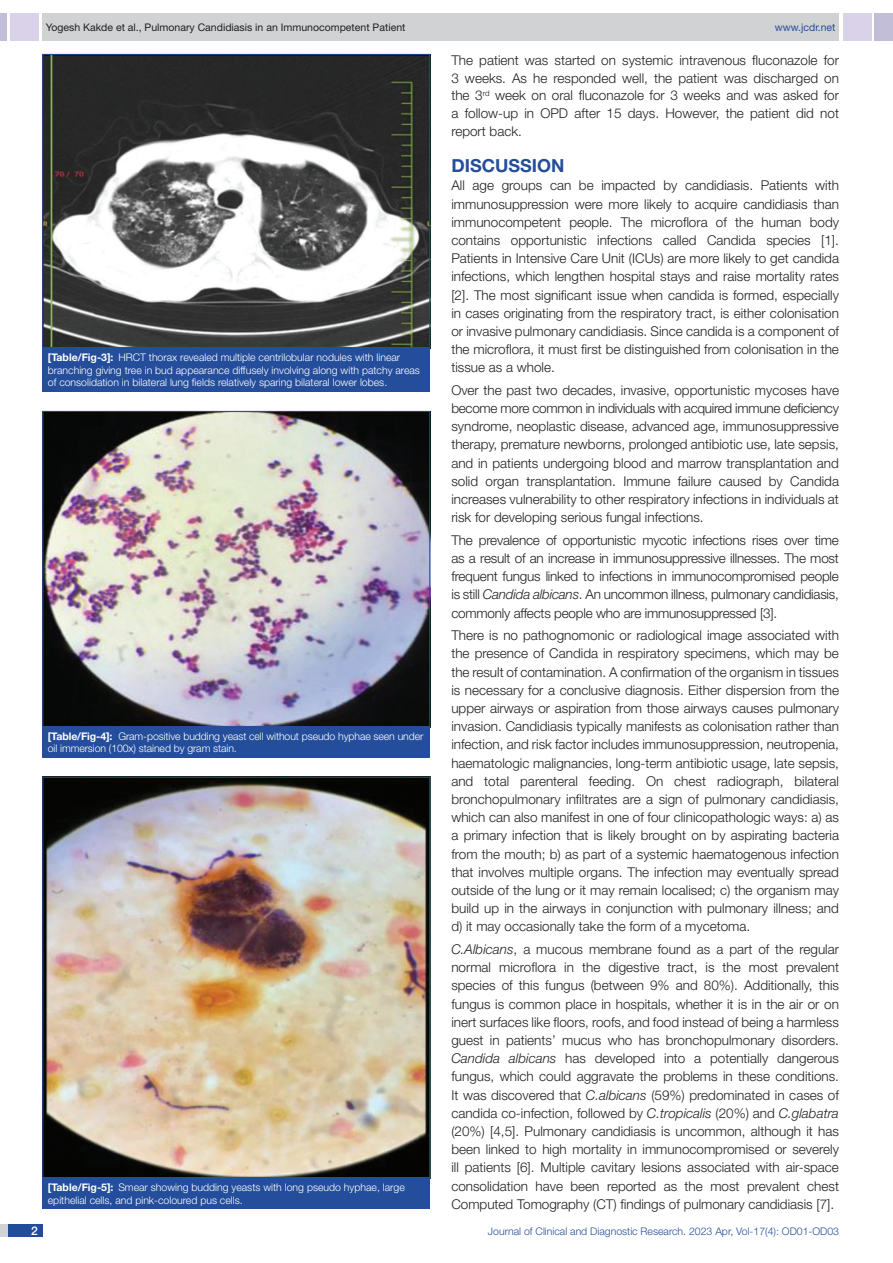
<style>
.page{position:relative;width:893px;height:1263px;background:#fff}
.page>*{position:absolute;margin:0;border:0;box-sizing:border-box;transform-origin:0 0}
.Heading{font:700 18px "Helvetica Neue";color:#244e9b}
.Body_text{font:300 13.5px/18.1px "Helvetica Neue";color:#231f20;text-align:justify}
.t1{font:500 12px "Helvetica Neue";color:#fff}
.TABLE_FIG{font:300 10.5px/12.6px "Helvetica Neue";color:#fff}
.t2{font:300 10.5px "Helvetica Neue";color:#244e9b}
.t3{font:10.5px "Helvetica Neue";color:#231f20}
.t4{font:10.5px "Helvetica Neue";color:#244e9b}
.s1{font-weight:700}
.s2{font-style:italic}
</style>
<div class="page">
<div style="left:0;top:13px;width:7px;height:28px;background:#c2bed7"></div>
<div style="left:10px;top:13px;width:29px;height:28px;background:#d9d2e8"></div>
<div style="left:43px;top:13px;width:796px;height:28px;background:#d1d2d4"></div>
<div style="left:875px;top:13px;width:18px;height:28px;background:#c2bed7"></div>
<div style="left:843px;top:13px;width:29px;height:28px;background:#d9d2e8"></div>
<div style="left:0;top:1224px;width:43px;height:13px;background:#d1d2d4"></div>
<div style="left:8px;top:1224px;width:35px;height:13px;background:#214c99"></div>
<img style="left:45px;top:779px;width:383px;height:398px">
<div style="left:43px;top:1177px;width:387px;height:32px;background:#244e9b"></div>
<img style="left:45px;top:413px;width:383px;height:312px">
<div style="left:43px;top:726px;width:387px;height:31px;background:#244e9b"></div>
<img style="left:45px;top:56px;width:383px;height:290px">
<div style="left:43px;top:54px;width:387px;height:294px;border:1px solid #244e9b"></div>
<div style="left:43px;top:347px;width:387px;height:45px;background:#244e9b"></div>
<p class="t3" style="left:46px;top:21px;width:361px">Yogesh Kakde et al., Pulmonary Candidiasis in an Immunocompetent Patient</p>
<p class="t4" style="left:775px;top:21px;width:62px">www.jcdr.net</p>
<p class="TABLE_FIG" style="left:48px;top:351px;width:374px"><span class="s1">[Table/Fig-3]:</span> HRCT thorax revealed multiple centrilobular nodules with linear branching giving tree in bud appearance diffusely involving along with patchy areas of consolidation in bilateral lung fields relatively sparing bilateral lower lobes.</p>
<p class="TABLE_FIG" style="left:48px;top:729px;width:377px"><span class="s1">[Table/Fig-4]:</span> Gram-positive budding yeast cell without pseudo hyphae seen under oil immersion (100x) stained by gram stain.</p>
<p class="TABLE_FIG" style="left:48px;top:1181px;width:358px"><span class="s1">[Table/Fig-5]:</span> Smear showing budding yeasts with long pseudo hyphae, large epithelial cells, and pink-coloured pus cells.</p>
<p class="Body_text" style="left:451px;top:51px;width:389px">The patient was started on systemic intravenous fluconazole for 3 weeks. As he responded well, the patient was discharged on the 3<sup>rd</sup> week on oral fluconazole for 3 weeks and was asked for a follow-up in OPD after 15 days. However, the patient did not report back.</p>
<p class="Heading" style="left:451px;top:155px;width:115px">DISCUSSION</p>
<p class="Body_text" style="left:451px;top:176px;width:389px">All age groups can be impacted by candidiasis. Patients with immunosuppression were more likely to acquire candidiasis than immunocompetent people. The microflora of the human body contains opportunistic infections called Candida species [1].<br>Patients in Intensive Care Unit (ICUs) are more likely to get candida infections, which lengthen hospital stays and raise mortality rates [2]. The most significant issue when candida is formed, especially in cases originating from the respiratory tract, is either colonisation or invasive pulmonary candidiasis. Since candida is a component of the microflora, it must first be distinguished from colonisation in the tissue as a whole.</p>
<p class="Body_text" style="left:451px;top:381px;width:389px">Over the past two decades, invasive, opportunistic mycoses have become more common in individuals with acquired immune deficiency syndrome, neoplastic disease, advanced age, immunosuppressive therapy, premature newborns, prolonged antibiotic use, late sepsis, and in patients undergoing blood and marrow transplantation and solid organ transplantation. Immune failure caused by Candida increases vulnerability to other respiratory infections in individuals at risk for developing serious fungal infections.</p>
<p class="Body_text" style="left:451px;top:531px;width:389px">The prevalence of opportunistic mycotic infections rises over time as a result of an increase in immunosuppressive illnesses. The most frequent fungus linked to infections in immunocompromised people is still <span class="s2">Candida albicans</span>. An uncommon illness, pulmonary candidiasis, commonly affects people who are immunosuppressed [3].</p>
<p class="Body_text" style="left:451px;top:626px;width:389px">There is no pathognomonic or radiological image associated with the presence of Candida in respiratory specimens, which may be the result of contamination. A confirmation of the organism in tissues is necessary for a conclusive diagnosis. Either dispersion from the upper airways or aspiration from those airways causes pulmonary invasion. Candidiasis typically manifests as colonisation rather than infection, and risk factor includes immunosuppression, neutropenia, haematologic malignancies, long-term antibiotic usage, late sepsis, and total parenteral feeding. On chest radiograph, bilateral bronchopulmonary infiltrates are a sign of pulmonary candidiasis, which can also manifest in one of four clinicopathologic ways: a) as a primary infection that is likely brought on by aspirating bacteria from the mouth; b) as part of a systemic haematogenous infection that involves multiple organs. The infection may eventually spread outside of the lung or it may remain localised; c) the organism may build up in the airways in conjunction with pulmonary illness; and d) it may occasionally take the form of a mycetoma.</p>
<p class="Body_text" style="left:451px;top:940px;width:389px"><span class="s2">C.Albicans</span>, a mucous membrane found as a part of the regular normal microflora in the digestive tract, is the most prevalent species of this fungus (between 9% and 80%). Additionally, this fungus is common place in hospitals, whether it is in the air or on inert surfaces like floors, roofs, and food instead of being a harmless guest in patients’ mucus who has bronchopulmonary disorders.<br><span class="s2">Candida albicans</span> has developed into a potentially dangerous fungus, which could aggravate the problems in these conditions.<br>It was discovered that <span class="s2">C.albicans</span> (59%) predominated in cases of candida co-infection, followed by <span class="s2">C.tropicalis</span> (20%) and <span class="s2">C.glabatra </span>(20%) [4,5]. Pulmonary candidiasis is uncommon, although it has been linked to high mortality in immunocompromised or severely ill patients [6]. Multiple cavitary lesions associated with air-space consolidation have been reported as the most prevalent chest Computed Tomography (CT) findings of pulmonary candidiasis [7].</p>
<p class="t1" style="left:31px;top:1223px;width:8px">2</p>
<p class="t2" style="left:488px;top:1225px;width:353px">Journal of Clinical and Diagnostic Research. 2023 Apr, Vol-17(4): OD01-OD03</p>
</div>
